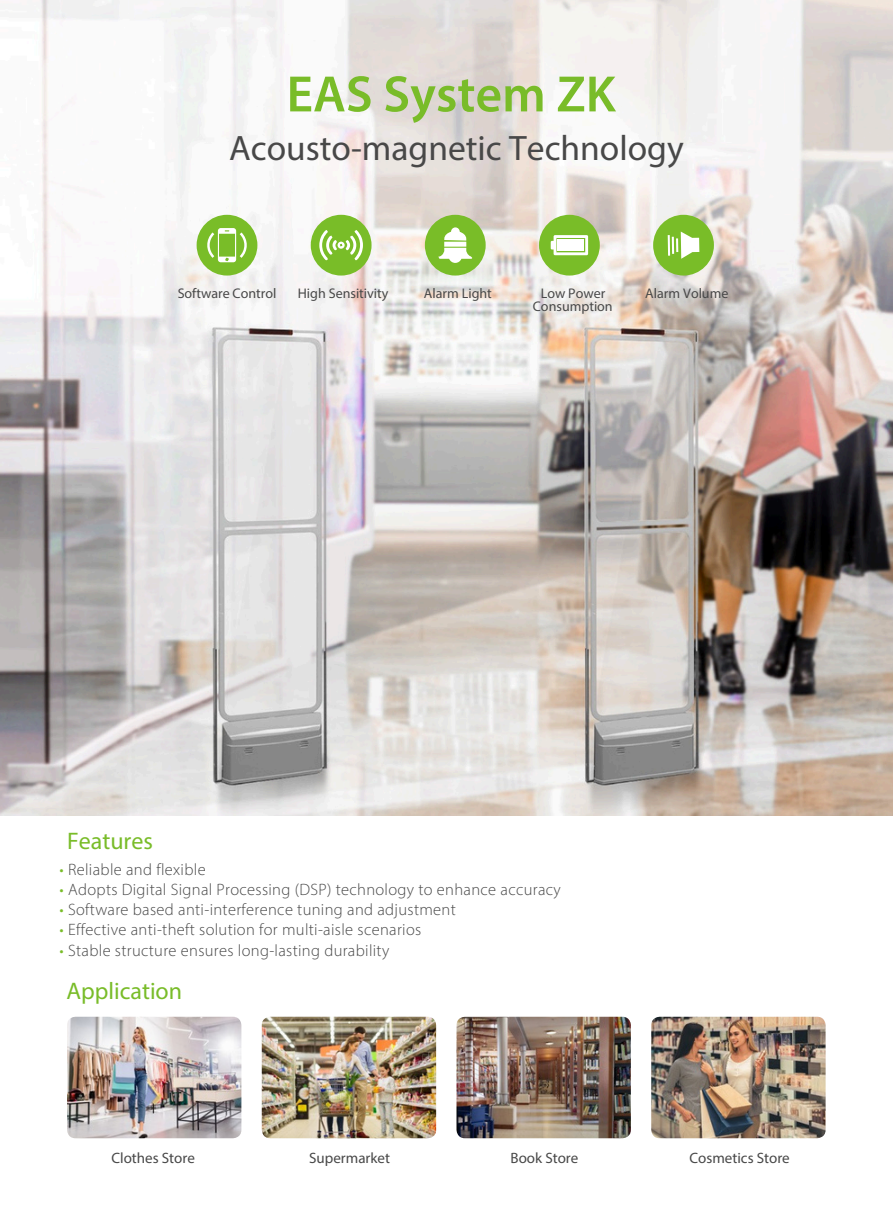
<style>
.page{position:relative;width:893px;height:1212px;background:#fff}
.page>*{position:absolute;margin:0;border:0;box-sizing:border-box;transform-origin:0 0}
.t1{font:600 51.6px "Myriad Pro";color:#79bc29}
.t2{font:35.4px "Myriad Pro";color:#484848}
.t3{font:24px "Myriad Pro";color:#79bc29}
.t4{font:300 16.5px/20.2px "Myriad Pro";letter-spacing:.02em;color:#484848}
.t5{font:15px "Myriad Pro";color:#484848}
.t6{font:13.95px "Myriad Pro";color:#484848}
.s1{font-weight:700;color:#79bc29}
</style>
<div class="page">
<img style="left:0;top:0;width:892px;height:816px">
<div style="left:196px;top:215px;width:61px;height:60px;background:#79bd28;border-radius:50%"></div>
<svg style="left:207px;top:228px;width:40px;height:34px"></svg>
<div style="left:310px;top:215px;width:61px;height:60px;background:#79bd28;border-radius:50%"></div>
<svg style="left:319px;top:230px;width:44px;height:30px"></svg>
<div style="left:424px;top:215px;width:61px;height:60px;background:#79bd28;border-radius:50%"></div>
<svg style="left:438px;top:227px;width:34px;height:36px"></svg>
<div style="left:538px;top:215px;width:61px;height:60px;background:#79bd28;border-radius:50%"></div>
<svg style="left:550px;top:235px;width:38px;height:20px"></svg>
<div style="left:652px;top:215px;width:61px;height:60px;background:#79bd28;border-radius:50%"></div>
<svg style="left:680px;top:231px;width:19px;height:28px"></svg>
<hr style="left:675px;top:238px;width:3px;height:14px;background:#fff">
<svg style="left:671px;top:237px;width:2px;height:17px"></svg>
<hr style="left:667px;top:235px;width:2px;height:21px;background:#fff">
<img style="left:67px;top:1016px;width:174px;height:122px;border-radius:9px">
<img style="left:262px;top:1016px;width:174px;height:122px;border-radius:9px">
<img style="left:456px;top:1016px;width:174px;height:122px;border-radius:9px">
<img style="left:651px;top:1016px;width:174px;height:122px;border-radius:9px">
<p class="t1" style="left:286px;top:73px;width:330px">EAS System ZK</p>
<p class="t2" style="left:229px;top:133px;width:456px">Acousto-magnetic Technology</p>
<h3 class="t6" style="left:178px;top:288px;width:100px">Software Control</h3>
<h2 class="t6" style="left:297px;top:288px;width:92px">High Sensitivity</h2>
<p class="t6" style="left:424px;top:288px;width:69px">Alarm Light</p>
<h3 class="t6" style="left:540px;top:288px;width:66px">Low Power</h3>
<p class="t6" style="left:532px;top:300px;width:81px">Consumption</p>
<h3 class="t6" style="left:645px;top:288px;width:85px">Alarm Volume</h3>
<p class="t3" style="left:67px;top:830px;width:87px">Features</p>
<h2 class="t4" style="left:60px;top:860px;width:502px"><span class="s1">·</span> Reliable and flexible<br><span class="s1">·</span> Adopts Digital Signal Processing (DSP) technology to enhance accuracy <span class="s1">·</span> Software based anti-interference tuning and adjustment<br><span class="s1">·</span> Effective anti-theft solution for multi-aisle scenarios<br><span class="s1">·</span> Stable structure ensures long-lasting durability</h2>
<p class="t3" style="left:66px;top:981px;width:117px">Application</p>
<p class="t5" style="left:111px;top:1151px;width:85px">Clothes Store</p>
<h3 class="t5" style="left:309px;top:1151px;width:82px">Supermarket</h3>
<p class="t5" style="left:510px;top:1151px;width:69px">Book Store</p>
<h3 class="t5" style="left:689px;top:1151px;width:102px">Cosmetics Store</h3>
</div>
